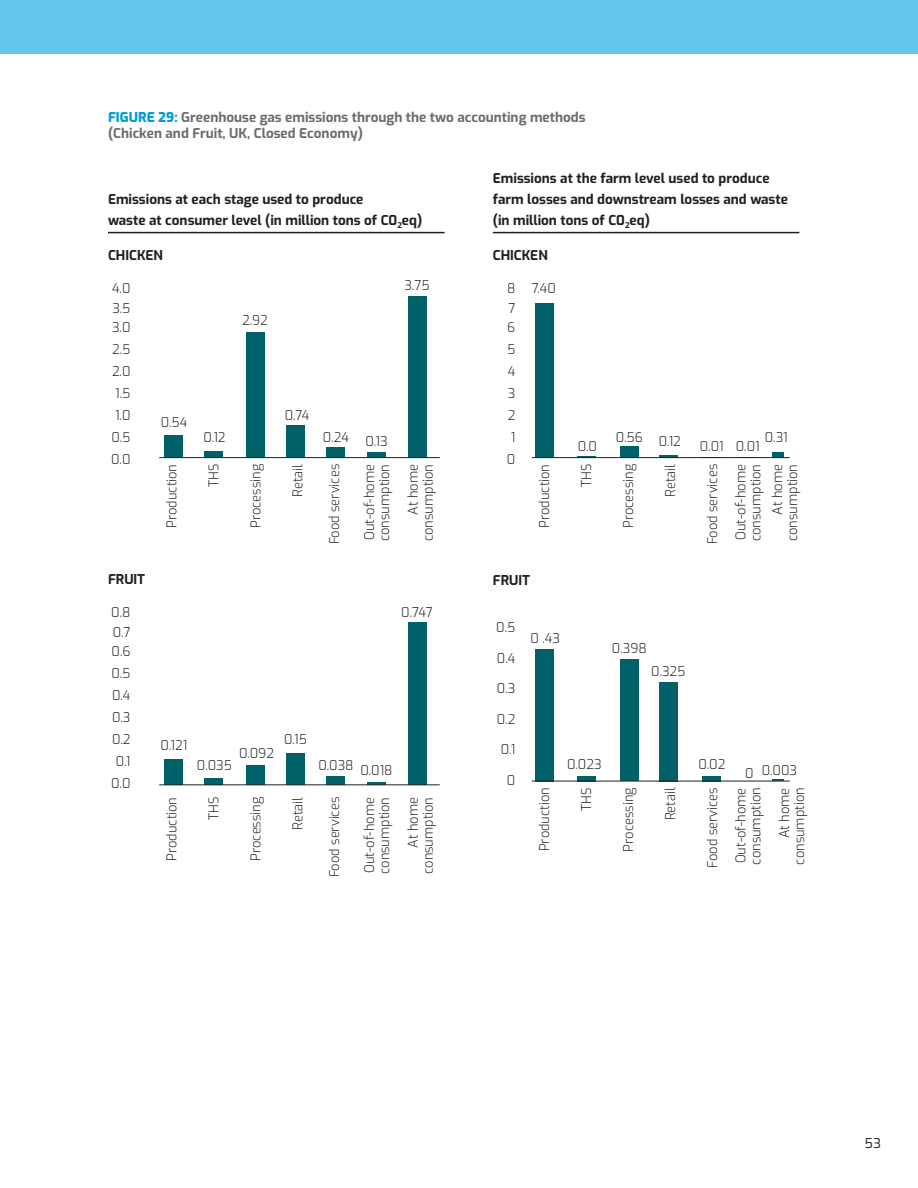
<style>
.page{position:relative;width:918px;height:1188px;background:#fff}
.page>*{position:absolute;margin:0;border:0;box-sizing:border-box;transform-origin:0 0}
.Box_1_Flush_Left{font:300 13.5px/15px "Exo";color:#231f20;scale:.95 1}
.Body{font:700 13.5px/21px "Exo";color:#231f20}
.Figure_title{font:700 13.5px/16.2px "Exo";color:#6c6d70}
.t1{font:13.5px "Exo";color:#231f20}
.s1{font-weight:800;color:#009ed9}
</style>
<div class="page">
<div style="left:0;top:0;width:918px;height:54px;background:#66c5ea"></div>
<hr style="left:108px;top:232px;width:337px;height:1px;background:#231f20">
<hr style="left:493px;top:232px;width:306px;height:1px;background:#231f20">
<div style="left:164px;top:435px;width:18px;height:22px;background:#006168"></div>
<div style="left:164px;top:759px;width:18px;height:26px;background:#006168"></div>
<div style="left:536px;top:303px;width:18px;height:155px;background:#006168"></div>
<div style="left:536px;top:649px;width:18px;height:132px;background:#006168"></div>
<svg style="left:577px;top:456px;width:19px;height:1px"></svg>
<div style="left:577px;top:776px;width:19px;height:5px;background:#006168"></div>
<div style="left:620px;top:447px;width:18px;height:11px;background:#006168"></div>
<div style="left:620px;top:659px;width:18px;height:122px;background:#006168"></div>
<hr style="left:660px;top:455px;width:18px;height:3px;background:#006168">
<div style="left:660px;top:682px;width:18px;height:99px;background:#006168"></div>
<div style="left:703px;top:776px;width:18px;height:5px;background:#006168"></div>
<div style="left:772px;top:452px;width:11px;height:6px;background:#006168"></div>
<div style="left:204px;top:451px;width:19px;height:6px;background:#006168"></div>
<div style="left:204px;top:778px;width:19px;height:7px;background:#006168"></div>
<div style="left:247px;top:332px;width:18px;height:125px;background:#006168"></div>
<div style="left:247px;top:765px;width:18px;height:20px;background:#006168"></div>
<div style="left:287px;top:425px;width:18px;height:32px;background:#006168"></div>
<div style="left:287px;top:753px;width:18px;height:32px;background:#006168"></div>
<div style="left:326px;top:447px;width:19px;height:10px;background:#006168"></div>
<div style="left:326px;top:777px;width:19px;height:8px;background:#006168"></div>
<div style="left:368px;top:452px;width:18px;height:5px;background:#006168"></div>
<hr style="left:368px;top:782px;width:18px;height:3px;background:#006168">
<div style="left:408px;top:296px;width:18px;height:161px;background:#006168"></div>
<div style="left:408px;top:622px;width:18px;height:163px;background:#006168"></div>
<hr style="left:159px;top:457px;width:281px;height:1px;background:#231f20">
<hr style="left:159px;top:784px;width:281px;height:1px;background:#231f20">
<hr style="left:532px;top:457px;width:258px;height:1px;background:#231f20">
<hr style="left:532px;top:781px;width:258px;height:1px;background:#231f20">
<p class="Figure_title" style="left:108px;top:108px;width:479px"><span class="s1">FIGURE 29:</span> Greenhouse gas emissions through the two accounting methods (Chicken and Fruit, UK, Closed Economy)</p>
<p class="Body" style="left:108px;top:188px;width:316px">Emissions at each stage used to produce<br>waste at consumer level (in million tons of C0<sub>2</sub>eq)</p>
<p class="Body" style="left:108px;top:244px;width:57px">CHICKEN</p>
<p class="Box_1_Flush_Left" style="left:112px;top:280px;width:21px">4.0</p>
<p class="Box_1_Flush_Left" style="left:404px;top:277px;width:28px">3.75</p>
<p class="Box_1_Flush_Left" style="left:112px;top:300px;width:21px">3.5</p>
<p class="Box_1_Flush_Left" style="left:242px;top:312px;width:29px">2.92</p>
<p class="Box_1_Flush_Left" style="left:112px;top:319px;width:21px">3.0</p>
<p class="Box_1_Flush_Left" style="left:112px;top:341px;width:21px">2.5</p>
<p class="Box_1_Flush_Left" style="left:112px;top:363px;width:21px">2.0</p>
<p class="Box_1_Flush_Left" style="left:115px;top:385px;width:18px">1.5</p>
<p class="Box_1_Flush_Left" style="left:115px;top:407px;width:18px">1.0</p>
<p class="Box_1_Flush_Left" style="left:161px;top:414px;width:29px">0.54</p>
<p class="Box_1_Flush_Left" style="left:285px;top:407px;width:27px">0.74</p>
<p class="Box_1_Flush_Left" style="left:111px;top:429px;width:22px">0.5</p>
<p class="Box_1_Flush_Left" style="left:203px;top:429px;width:25px">0.12</p>
<p class="Box_1_Flush_Left" style="left:323px;top:431px;width:69px">0.24 0.13</p>
<p class="Box_1_Flush_Left" style="left:111px;top:451px;width:22px">0.0</p>
<p class="Box_1_Flush_Left" style="left:163px;top:528px;width:69px;rotate:-90deg">Production</p>
<p class="Box_1_Flush_Left" style="left:205px;top:487px;width:26px;rotate:-90deg">THS</p>
<p class="Box_1_Flush_Left" style="left:247px;top:528px;width:69px;rotate:-90deg">Processing</p>
<p class="Box_1_Flush_Left" style="left:289px;top:497px;width:36px;rotate:-90deg">Retail</p>
<p class="Box_1_Flush_Left" style="left:326px;top:544px;width:86px;rotate:-90deg">Food services</p>
<p class="Box_1_Flush_Left" style="left:361px;top:541px;width:83px;rotate:-90deg">Out-of-home consumption</p>
<p class="Box_1_Flush_Left" style="left:405px;top:541px;width:83px;text-align:right;rotate:-90deg">At home consumption</p>
<p class="Body" style="left:108px;top:568px;width:39px">FRUIT</p>
<p class="Box_1_Flush_Left" style="left:111px;top:604px;width:22px">0.8</p>
<p class="Box_1_Flush_Left" style="left:401px;top:604px;width:34px">0.747</p>
<p class="Box_1_Flush_Left" style="left:113px;top:624px;width:20px">0.7</p>
<p class="Box_1_Flush_Left" style="left:112px;top:643px;width:21px">0.6</p>
<p class="Box_1_Flush_Left" style="left:111px;top:665px;width:22px">0.5</p>
<p class="Box_1_Flush_Left" style="left:112px;top:687px;width:21px">0.4</p>
<p class="Box_1_Flush_Left" style="left:112px;top:709px;width:21px">0.3</p>
<p class="Box_1_Flush_Left" style="left:112px;top:731px;width:21px">0.2</p>
<p class="Box_1_Flush_Left" style="left:284px;top:731px;width:25px">0.15</p>
<p class="Box_1_Flush_Left" style="left:161px;top:737px;width:30px">0.121</p>
<p class="Box_1_Flush_Left" style="left:239px;top:745px;width:38px">0.092</p>
<p class="Box_1_Flush_Left" style="left:116px;top:753px;width:17px">0.1</p>
<p class="Box_1_Flush_Left" style="left:197px;top:757px;width:38px">0.035</p>
<p class="Box_1_Flush_Left" style="left:318px;top:760px;width:80px">0.038 0.018</p>
<p class="Box_1_Flush_Left" style="left:111px;top:775px;width:22px">0.0</p>
<p class="Box_1_Flush_Left" style="left:163px;top:861px;width:69px;rotate:-90deg">Production</p>
<p class="Box_1_Flush_Left" style="left:205px;top:820px;width:26px;rotate:-90deg">THS</p>
<p class="Box_1_Flush_Left" style="left:247px;top:861px;width:69px;rotate:-90deg">Processing</p>
<p class="Box_1_Flush_Left" style="left:289px;top:830px;width:36px;rotate:-90deg">Retail</p>
<p class="Box_1_Flush_Left" style="left:326px;top:877px;width:86px;rotate:-90deg">Food services</p>
<p class="Box_1_Flush_Left" style="left:361px;top:874px;width:83px;rotate:-90deg">Out-of-home consumption</p>
<p class="Box_1_Flush_Left" style="left:405px;top:874px;width:83px;text-align:right;rotate:-90deg">At home consumption</p>
<p class="Body" style="left:493px;top:167px;width:297px">Emissions at the farm level used to produce farm losses and downstream losses and waste (in million tons of C0<sub>2</sub>eq)</p>
<p class="Body" style="left:493px;top:244px;width:57px">CHICKEN</p>
<p class="Box_1_Flush_Left" style="left:507px;top:280px;width:53px">8 7.40</p>
<p class="Box_1_Flush_Left" style="left:508px;top:300px;width:9px">7</p>
<p class="Box_1_Flush_Left" style="left:507px;top:319px;width:10px">6</p>
<p class="Box_1_Flush_Left" style="left:507px;top:341px;width:10px">5</p>
<p class="Box_1_Flush_Left" style="left:508px;top:363px;width:9px">4</p>
<p class="Box_1_Flush_Left" style="left:508px;top:385px;width:9px">3</p>
<p class="Box_1_Flush_Left" style="left:508px;top:407px;width:10px">2</p>
<p class="Box_1_Flush_Left" style="left:511px;top:429px;width:6px">1</p>
<p class="Box_1_Flush_Left" style="left:578px;top:438px;width:22px">0.0</p>
<p class="Box_1_Flush_Left" style="left:616px;top:431px;width:70px">0.56 0.12</p>
<p class="Box_1_Flush_Left" style="left:700px;top:438px;width:65px">0.01 0.01</p>
<p class="Box_1_Flush_Left" style="left:765px;top:429px;width:26px">0.31</p>
<p class="Box_1_Flush_Left" style="left:507px;top:451px;width:10px">0</p>
<p class="Box_1_Flush_Left" style="left:536px;top:528px;width:69px;rotate:-90deg">Production</p>
<p class="Box_1_Flush_Left" style="left:578px;top:487px;width:26px;rotate:-90deg">THS</p>
<p class="Box_1_Flush_Left" style="left:620px;top:528px;width:69px;rotate:-90deg">Processing</p>
<p class="Box_1_Flush_Left" style="left:662px;top:497px;width:36px;rotate:-90deg">Retail</p>
<p class="Box_1_Flush_Left" style="left:704px;top:544px;width:86px;rotate:-90deg">Food services</p>
<p class="Box_1_Flush_Left" style="left:733px;top:541px;width:83px;rotate:-90deg">Out-of-home consumption</p>
<p class="Box_1_Flush_Left" style="left:769px;top:541px;width:83px;text-align:right;rotate:-90deg">At home consumption</p>
<p class="Body" style="left:493px;top:569px;width:39px">FRUIT</p>
<p class="Box_1_Flush_Left" style="left:496px;top:619px;width:22px">0.5</p>
<p class="Box_1_Flush_Left" style="left:531px;top:630px;width:32px">0 .43</p>
<p class="Box_1_Flush_Left" style="left:497px;top:650px;width:21px">0.4</p>
<p class="Box_1_Flush_Left" style="left:497px;top:680px;width:21px">0.3</p>
<p class="Box_1_Flush_Left" style="left:497px;top:711px;width:21px">0.2</p>
<p class="Box_1_Flush_Left" style="left:501px;top:741px;width:17px">0.1</p>
<p class="Box_1_Flush_Left" style="left:507px;top:772px;width:10px">0</p>
<p class="Box_1_Flush_Left" style="left:612px;top:640px;width:38px">0.398</p>
<p class="Box_1_Flush_Left" style="left:651px;top:663px;width:38px">0.325</p>
<p class="Box_1_Flush_Left" style="left:567px;top:756px;width:38px">0.023</p>
<p class="Box_1_Flush_Left" style="left:698px;top:756px;width:30px">0.02</p>
<p class="Box_1_Flush_Left" style="left:745px;top:762px;width:56px">0 0.003</p>
<p class="Box_1_Flush_Left" style="left:536px;top:851px;width:69px;rotate:-90deg">Production</p>
<p class="Box_1_Flush_Left" style="left:578px;top:811px;width:26px;rotate:-90deg">THS</p>
<p class="Box_1_Flush_Left" style="left:620px;top:852px;width:69px;rotate:-90deg">Processing</p>
<p class="Box_1_Flush_Left" style="left:662px;top:820px;width:36px;rotate:-90deg">Retail</p>
<p class="Box_1_Flush_Left" style="left:704px;top:868px;width:86px;rotate:-90deg">Food services</p>
<p class="Box_1_Flush_Left" style="left:733px;top:865px;width:83px;rotate:-90deg">Out-of-home consumption</p>
<p class="Box_1_Flush_Left" style="left:776px;top:865px;width:83px;text-align:right;rotate:-90deg">At home consumption</p>
<p class="t1" style="left:865px;top:1133px;width:18px">53</p>
</div>
